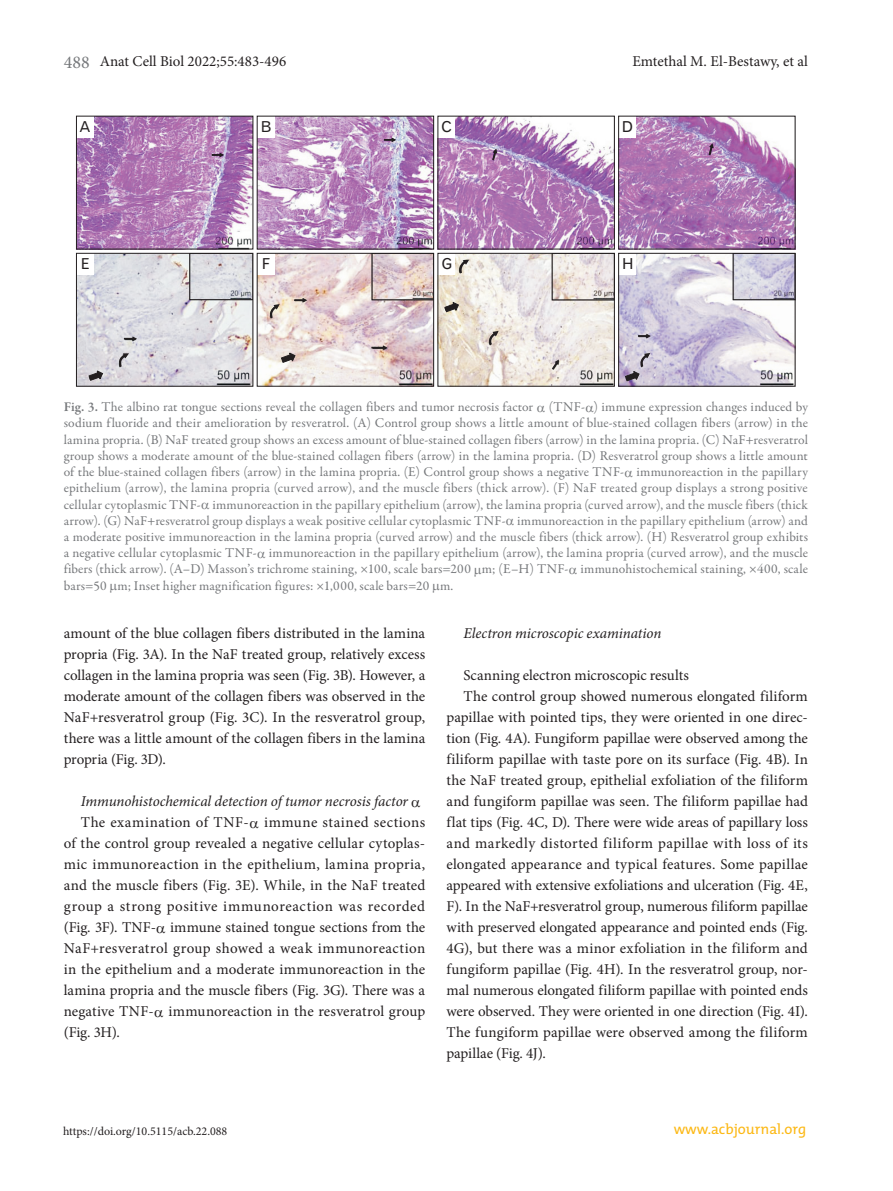
<style>
.page{position:relative;width:893px;height:1191px;background:#fff}
.page>*{position:absolute;margin:0;border:0;box-sizing:border-box;transform-origin:0 0}
.t1{font:15px/21px "Minion Pro";color:#231f20;text-align:justify}
.t2{font:italic 15px "Minion Pro";letter-spacing:-.005em;color:#231f20}
.t3{font:15px "Minion Pro";letter-spacing:.025em;color:#231f20}
.t4{font:15px "Gothic 720 BT Roman B";color:#231f20}
.t5{font:14.7px "The Mix";color:#fcb814}
.t6{font:13.5px/16.2px "Garamond Premr Pro";letter-spacing:.01em;color:#76787b;text-align:justify}
.t7{font:12px "Minion Pro";color:#231f20}
.s1{font-size:18px;color:#76787b}
.s2{font-weight:600}
</style>
<div class="page">
<svg style="left:76px;top:116px;width:720px;height:271px;background:#cab2cb"></svg>
<svg style="left:212px;top:153px;width:12px;height:4px"></svg>
<svg style="left:384px;top:138px;width:12px;height:4px"></svg>
<svg style="left:491px;top:149px;width:6px;height:13px"></svg>
<svg style="left:707px;top:143px;width:6px;height:14px"></svg>
<svg style="left:124px;top:336px;width:13px;height:5px"></svg>
<svg style="left:294px;top:298px;width:13px;height:4px"></svg>
<svg style="left:371px;top:345px;width:16px;height:5px"></svg>
<svg style="left:638px;top:334px;width:13px;height:4px"></svg>
<svg style="left:550px;top:359px;width:9px;height:12px"></svg>
<svg style="left:118px;top:353px;width:11px;height:16px"></svg>
<svg style="left:268px;top:304px;width:12px;height:16px"></svg>
<svg style="left:487px;top:331px;width:12px;height:16px"></svg>
<svg style="left:459px;top:259px;width:10px;height:16px"></svg>
<svg style="left:625px;top:353px;width:25px;height:28px"></svg>
<svg style="left:444px;top:302px;width:15px;height:10px"></svg>
<svg style="left:281px;top:352px;width:14px;height:11px"></svg>
<svg style="left:89px;top:370px;width:14px;height:11px"></svg>
<p class="t1" style="left:64px;top:50px;width:224px"><span class="s1">488</span> Anat Cell Biol 2022;55:483-496</p>
<p class="t1" style="left:632px;top:50px;width:177px">Emtethal M. El-Bestawy, et al</p>
<p class="t4" style="left:80px;top:121px;width:12px">A</p>
<p class="t4" style="left:261px;top:121px;width:12px">B</p>
<p class="t4" style="left:441px;top:121px;width:12px">C</p>
<p class="t4" style="left:622px;top:121px;width:13px">D</p>
<p class="t4" style="left:81px;top:258px;width:10px">E</p>
<p class="t4" style="left:262px;top:258px;width:10px">F</p>
<p class="t4" style="left:442px;top:258px;width:12px">G</p>
<p class="t4" style="left:622px;top:258px;width:13px">H</p>
<p class="t6" style="left:64px;top:399px;width:746px"><span class="s2">Fig. 3.</span> The albino rat tongue sections reveal the collagen fibers and tumor necrosis factor (TNF- ) immune expression changes induced by sodium fluoride and their amelioration by resveratrol. (A) Control group shows a little amount of blue-stained collagen fibers (arrow) in the lamina propria. (B) NaF treated group shows an excess amount of blue-stained collagen fibers (arrow) in the lamina propria. (C) NaF+resveratrol group shows a moderate amount of the blue-stained collagen fibers (arrow) in the lamina propria. (D) Resveratrol group shows a little amount of the blue-stained collagen fibers (arrow) in the lamina propria. (E) Control group shows a negative TNF- immunoreaction in the papillary epithelium (arrow), the lamina propria (curved arrow), and the muscle fibers (thick arrow). (F) NaF treated group displays a strong positive cellular cytoplasmic TNF- immunoreaction in the papillary epithelium (arrow), the lamina propria (curved arrow), and the muscle fibers (thick arrow). (G) NaF+resveratrol group displays a weak positive cellular cytoplasmic TNF- immunoreaction in the papillary epithelium (arrow) and a moderate positive immunoreaction in the lamina propria (curved arrow) and the muscle fibers (thick arrow). (H) Resveratrol group exhibits a negative cellular cytoplasmic TNF- immunoreaction in the papillary epithelium (arrow), the lamina propria (curved arrow), and the muscle fibers (thick arrow). (A–D) Masson’s trichrome staining, ×100, scale bars=200 m; (E–H) TNF- immunohistochemical staining, ×400, scale bars=50 m; Inset higher magnification figures: ×1,000, scale bars=20 m.</p>
<p class="t1" style="left:64px;top:623px;width:363px">amount of the blue collagen fibers distributed in the lamina propria (Fig. 3A). In the NaF treated group, relatively excess collagen in the lamina propria was seen (Fig. 3B). However, a moderate amount of the collagen fibers was observed in the NaF+resveratrol group (Fig. 3C). In the resveratrol group, there was a little amount of the collagen fibers in the lamina propria (Fig. 3D).</p>
<p class="t2" style="left:81px;top:791px;width:329px">Immunohistochemical detection of tumor necrosis factor</p>
<p class="t1" style="left:64px;top:812px;width:363px;text-indent:17px">The examination of TNF- immune stained sections of the control group revealed a negative cellular cytoplas&shy;mic immunoreaction in the epithelium, lamina propria, and the muscle fibers (Fig. 3E). While, in the NaF treated group a strong positive immunoreaction was recorded (Fig. 3F). TNF- immune stained tongue sections from the NaF+resveratrol group showed a weak immunoreaction in the epithelium and a moderate immunoreaction in the lamina propria and the muscle fibers (Fig. 3G). There was a negative TNF- immunoreaction in the resveratrol group (Fig. 3H).</p>
<p class="t2" style="left:463px;top:623px;width:199px">Electron microscopic examination</p>
<p class="t1" style="left:463px;top:665px;width:227px">Scanning electron microscopic results</p>
<p class="t1" style="left:463px;top:686px;width:346px">The control group showed numerous elongated filiform</p>
<p class="t1" style="left:446px;top:707px;width:363px">papillae with pointed tips, they were oriented in one direc-</p>
<p class="t1" style="left:446px;top:728px;width:363px">tion (Fig. 4A). Fungiform papillae were observed among the</p>
<p class="t1" style="left:446px;top:749px;width:363px">filiform papillae with taste pore on its surface (Fig. 4B). In</p>
<p class="t1" style="left:446px;top:770px;width:363px">the NaF treated group, epithelial exfoliation of the filiform</p>
<p class="t1" style="left:446px;top:791px;width:363px">and fungiform papillae was seen. The filiform papillae had</p>
<p class="t1" style="left:446px;top:812px;width:363px">flat tips (Fig. 4C, D). There were wide areas of papillary loss</p>
<p class="t3" style="left:446px;top:833px;width:363px">and markedly distorted filiform papillae with loss of its</p>
<p class="t1" style="left:446px;top:854px;width:363px">elongated appearance and typical features. Some papillae</p>
<p class="t1" style="left:446px;top:875px;width:363px">appeared with extensive exfoliations and ulceration (Fig. 4E,</p>
<p class="t1" style="left:446px;top:896px;width:363px">F). In the NaF+resveratrol group, numerous filiform papillae</p>
<p class="t1" style="left:446px;top:917px;width:363px">with preserved elongated appearance and pointed ends (Fig.</p>
<p class="t1" style="left:446px;top:938px;width:363px">4G), but there was a minor exfoliation in the filiform and</p>
<p class="t1" style="left:446px;top:959px;width:363px">fungiform papillae (Fig. 4H). In the resveratrol group, nor-</p>
<p class="t1" style="left:446px;top:980px;width:363px">mal numerous elongated filiform papillae with pointed ends</p>
<p class="t1" style="left:446px;top:1001px;width:363px">were observed. They were oriented in one direction (Fig. 4I).</p>
<p class="t1" style="left:446px;top:1022px;width:363px">The fungiform papillae were observed among the filiform</p>
<p class="t1" style="left:446px;top:1043px;width:101px">papillae (Fig. 4J).</p>
<p class="t7" style="left:63px;top:1123px;width:166px">https://doi.org/10.5115/acb.22.088</p>
<p class="t5" style="left:674px;top:1117px;width:134px">www.acbjournal.org</p>
</div>
